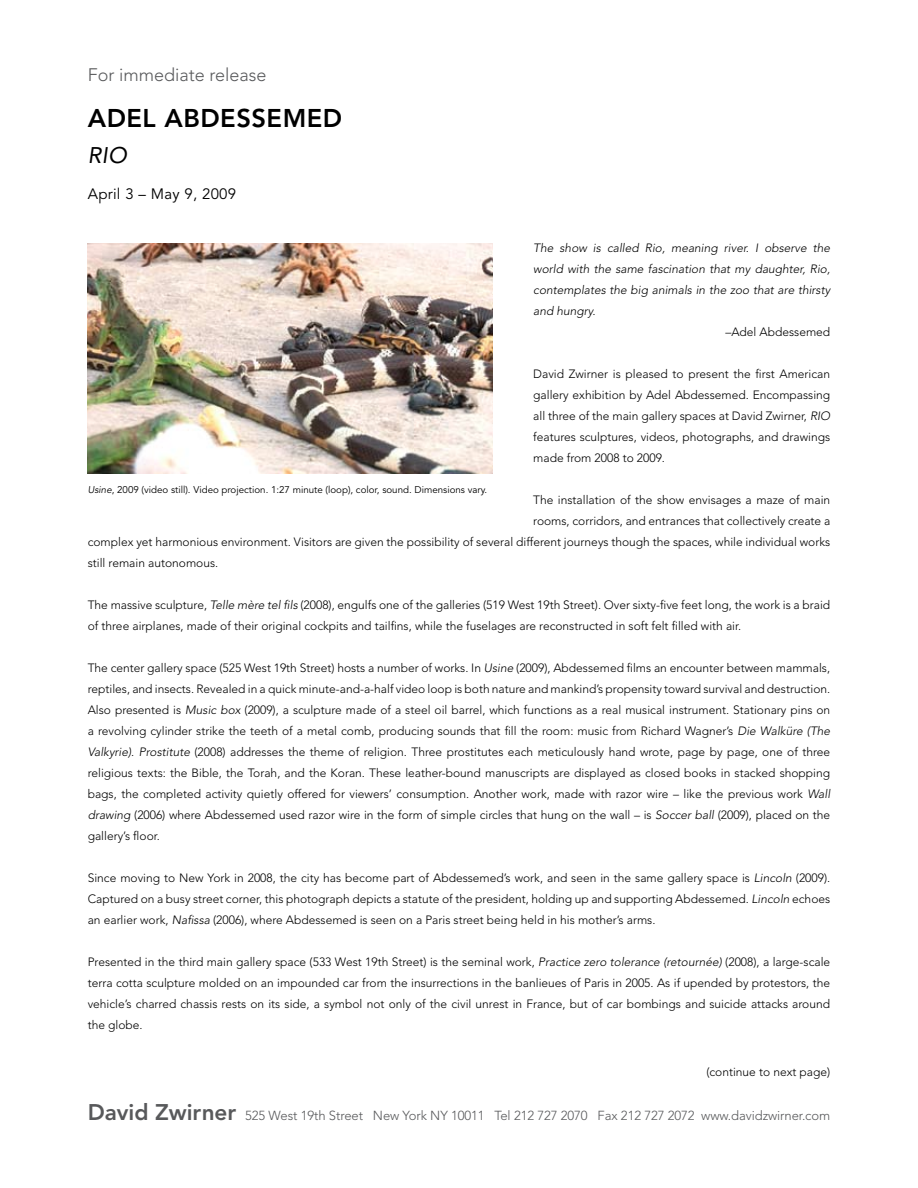
<style>
.page{position:relative;width:918px;height:1188px;background:#fff}
.page>*{position:absolute;margin:0;border:0;box-sizing:border-box;transform-origin:0 0}
.t1{font:800 25.5px "Avenir";letter-spacing:.02em;color:#000}
.t2{font:italic 22.5px "Avenir";color:#000}
.t3{font:300 18px "Avenir";color:#58595b}
.t4{font:15px "Avenir";letter-spacing:.02em;color:#000}
.t5{font:300 13.05px "Avenir";letter-spacing:-.005em;color:#58595b}
.t6{font:300 12px/21px "Avenir";color:#000;text-align:justify}
.t7{font:italic 300 12px "Avenir";color:#000}
.t8{font:9.75px "Avenir";color:#000}
.s1{font-style:italic}
.s2{font-weight:800;font-size:22.5px}
</style>
<div class="page">
<img style="left:88px;top:243px;width:405px;height:230px">
<p class="t3" style="left:88px;top:64px;width:180px">For immediate release</p>
<p class="t1" style="left:88px;top:103px;width:256px">Adel Abdessemed</p>
<p class="t2" style="left:88px;top:142px;width:41px">RIO</p>
<p class="t4" style="left:88px;top:186px;width:150px">April 3 – May 9, 2009</p>
<p class="t7" style="left:533px;top:241px;width:298px">The show is called Rio, meaning river. I observe the</p>
<p class="t7" style="left:533px;top:262px;width:298px">world with the same fascination that my daughter, Rio,</p>
<p class="t7" style="left:533px;top:283px;width:298px">contemplates the big animals in the zoo that are thirsty</p>
<p class="t7" style="left:533px;top:304px;width:64px">and hungry.</p>
<p class="t6" style="left:725px;top:321px;width:106px">–Adel Abdessemed</p>
<p class="t6" style="left:533px;top:363px;width:299px">David Zwirner is pleased to present the first American gallery exhibition by Adel Abdessemed. Encompassing all three of the main gallery spaces at David Zwirner, <span class="s1">RIO </span>features sculptures, videos, photographs, and drawings made from 2008 to 2009.</p>
<p class="t6" style="left:533px;top:489px;width:298px">The installation of the show envisages a maze of main</p>
<p class="t6" style="left:533px;top:510px;width:299px">rooms, corridors, and entrances that collectively create a</p>
<p class="t6" style="left:88px;top:531px;width:744px">complex yet harmonious environment. Visitors are given the possibility of several different journeys though the spaces, while individual works</p>
<p class="t6" style="left:88px;top:552px;width:132px">still remain autonomous.</p>
<p class="t6" style="left:88px;top:594px;width:744px">The massive sculpture, <span class="s1">Telle mère tel fils</span> (2008), engulfs one of the galleries (519 West 19th Street). Over sixty-five feet long, the work is a braid of three airplanes, made of their original cockpits and tailfins, while the fuselages are reconstructed in soft felt filled with air.</p>
<p class="t6" style="left:88px;top:657px;width:744px">The center gallery space (525 West 19th Street) hosts a number of works. In <span class="s1">Usine</span> (2009), Abdessemed films an encounter between mammals, reptiles, and insects. Revealed in a quick minute-and-a-half video loop is both nature and mankind’s propensity toward survival and destruction.<br>Also presented is <span class="s1">Music box</span> (2009), a sculpture made of a steel oil barrel, which functions as a real musical instrument. Stationary pins on a revolving cylinder strike the teeth of a metal comb, producing sounds that fill the room: music from Richard Wagner’s <span class="s1">Die Walküre (The Valkyrie)</span>. <span class="s1">Prostitute</span> (2008) addresses the theme of religion. Three prostitutes each meticulously hand wrote, page by page, one of three religious texts: the Bible, the Torah, and the Koran. These leather-bound manuscripts are displayed as closed books in stacked shopping bags, the completed activity quietly offered for viewers’ consumption. Another work, made with razor wire – like the previous work <span class="s1">Wall drawing</span> (2006) where Abdessemed used razor wire in the form of simple circles that hung on the wall – is <span class="s1">Soccer ball</span> (2009), placed on the gallery’s floor.</p>
<p class="t6" style="left:88px;top:867px;width:744px">Since moving to New York in 2008, the city has become part of Abdessemed’s work, and seen in the same gallery space is <span class="s1">Lincoln</span> (2009).<br>Captured on a busy street corner, this photograph depicts a statute of the president, holding up and supporting Abdessemed. <span class="s1">Lincoln</span> echoes an earlier work, <span class="s1">Nafissa</span> (2006), where Abdessemed is seen on a Paris street being held in his mother’s arms.</p>
<p class="t6" style="left:88px;top:951px;width:744px">Presented in the third main gallery space (533 West 19th Street) is the seminal work, <span class="s1">Practice zero tolerance (retournée)</span> (2008), a large-scale terra cotta sculpture molded on an impounded car from the insurrections in the banlieues of Paris in 2005. As if upended by protestors, the vehicle’s charred chassis rests on its side, a symbol not only of the civil unrest in France, but of car bombings and suicide attacks around the globe.</p>
<p class="t8" style="left:88px;top:484px;width:401px"><span class="s1">Usine</span>, 2009 (video still). Video projection. 1:27 minute (loop), color, sound. Dimensions vary.</p>
<p class="t6" style="left:706px;top:1061px;width:125px">(continue to next page)</p>
<p class="t5" style="left:88px;top:1108px;width:744px"><span class="s2">David Zwirner</span> 525 West 19th Street New York NY 10011 Tel 212 727 2070 Fax 212 727 2072 www.davidzwirner.com</p>
</div>
